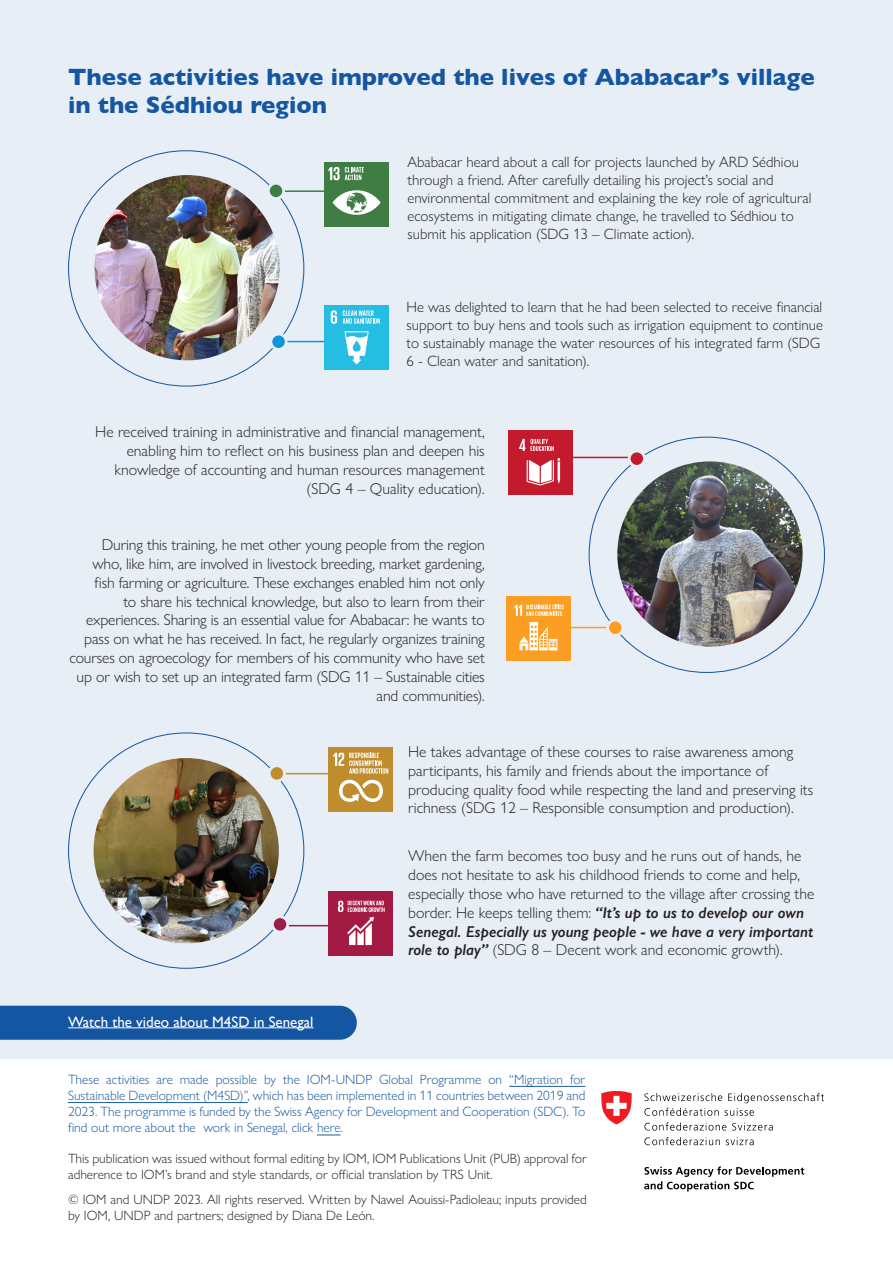
<style>
.page{position:relative;width:893px;height:1263px;background:#fff}
.page>*{position:absolute;margin:0;border:0;box-sizing:border-box;transform-origin:0 0}
.t1{font:700 24px/28.8px "Gill Sans";color:#1456a1}
.t2{font:300 15.75px/18.9px "Gill Sans Nova";color:#231f20;text-align:right}
.t3{font:300 15px/18px "Gill Sans Nova";color:#231f20}
.t4{font:15px "Gill Sans";color:#fff}
.t5{font:300 13.5px/16.2px "Gill Sans Nova";color:#231f20}
.t6{font:300 13.5px/16.2px "Gill Sans Nova";color:#1456a1;text-align:justify}
.s1{font-family:"Gill Sans";font-weight:600;font-style:italic}
.s2{color:#175d9e}
</style>
<div class="page">
<hr style="left:509px;top:1086px;width:76px;height:1px;background:#175d9e">
<hr style="left:68px;top:1102px;width:180px;height:1px;background:#175d9e">
<svg style="left:317px;top:1135px;width:24px;height:1px"></svg>
<svg style="left:644px;top:1093px;width:180px;height:23px"></svg>
<svg style="left:644px;top:1122px;width:82px;height:8px"></svg>
<svg style="left:732px;top:1123px;width:41px;height:7px"></svg>
<svg style="left:644px;top:1137px;width:76px;height:8px"></svg>
<svg style="left:726px;top:1137px;width:28px;height:8px"></svg>
<svg style="left:644px;top:1166px;width:160px;height:25px"></svg>
<svg style="left:601px;top:1091px;width:31px;height:33px"></svg>
<div style="left:0;top:0;width:893px;height:1059px;background:#e8eef6"></div>
<div style="left:0;top:1006px;width:357px;height:34px;background:#1456a1"></div>
<hr style="left:68px;top:1027px;width:246px;height:1px;background:#fff">
<hr style="left:544px;top:457px;width:91px;height:1px;background:#c41a2e">
<hr style="left:274px;top:190px;width:51px;height:2px;background:#407d45">
<div style="left:508px;top:430px;width:65px;height:65px;background:#c41a2e"></div>
<svg style="left:519px;top:439px;width:35px;height:12px"></svg>
<svg style="left:527px;top:458px;width:33px;height:27px"></svg>
<hr style="left:537px;top:627px;width:77px;height:1px;background:#fc9e24">
<img style="left:94px;top:175px;width:186px;height:185px;border-radius:93px">
<img style="left:94px;top:758px;width:185px;height:185px;border-radius:93px">
<div style="left:268px;top:183px;width:16px;height:15px;background:#407d45;border-radius:50%"></div>
<div style="left:267px;top:182px;width:18px;height:18px;border:3px solid #e8eef6;border-radius:50%"></div>
<hr style="left:275px;top:341px;width:57px;height:1px;background:#0a96d9">
<div style="left:271px;top:334px;width:15px;height:15px;background:#0a96d9;border-radius:50%"></div>
<div style="left:270px;top:333px;width:18px;height:18px;border:3px solid #e8eef6;border-radius:50%"></div>
<div style="left:629px;top:451px;width:15px;height:15px;background:#c41a2e;border-radius:50%"></div>
<div style="left:628px;top:450px;width:18px;height:18px;border:3px solid #e8eef6;border-radius:50%"></div>
<div style="left:608px;top:620px;width:15px;height:15px;background:#fc9e24;border-radius:50%"></div>
<div style="left:606px;top:619px;width:18px;height:18px;border:3px solid #e8eef6;border-radius:50%"></div>
<hr style="left:277px;top:925px;width:95px;height:1px;background:#9c1c4a">
<div style="left:272px;top:917px;width:16px;height:15px;background:#9c1c4a;border-radius:50%"></div>
<div style="left:271px;top:915px;width:18px;height:18px;border:3px solid #e8eef6;border-radius:50%"></div>
<hr style="left:276px;top:773px;width:77px;height:1px;background:#bf8c2e">
<div style="left:269px;top:766px;width:15px;height:15px;background:#bf8c2e;border-radius:50%"></div>
<div style="left:268px;top:764px;width:18px;height:18px;border:3px solid #e8eef6;border-radius:50%"></div>
<img style="left:617px;top:461px;width:186px;height:186px;border-radius:93px">
<div style="left:506px;top:596px;width:65px;height:65px;background:#fc9e24"></div>
<svg style="left:515px;top:605px;width:49px;height:11px"></svg>
<svg style="left:519px;top:622px;width:38px;height:28px"></svg>
<div style="left:328px;top:890px;width:65px;height:65px;background:#a31a42"></div>
<svg style="left:338px;top:901px;width:47px;height:44px"></svg>
<div style="left:328px;top:747px;width:65px;height:65px;background:#bf8c2e"></div>
<svg style="left:339px;top:780px;width:44px;height:22px"></svg>
<svg style="left:333px;top:752px;width:55px;height:22px"></svg>
<div style="left:324px;top:305px;width:65px;height:65px;background:#26bde3"></div>
<svg style="left:331px;top:310px;width:6px;height:14px"></svg>
<svg style="left:343px;top:310px;width:37px;height:14px"></svg>
<svg style="left:345px;top:331px;width:24px;height:33px"></svg>
<div style="left:324px;top:162px;width:65px;height:65px;background:#407d45"></div>
<svg style="left:333px;top:190px;width:48px;height:25px"></svg>
<svg style="left:328px;top:167px;width:36px;height:13px"></svg>
<p class="t1" style="left:68px;top:61px;width:748px">These activities have improved the lives of Ababacar’s village in the Sédhiou region</p>
<p class="t3" style="left:407px;top:153px;width:405px">Ababacar heard about a call for projects launched by ARD Sédhiou through a friend. After carefully detailing his project’s social and environmental commitment and explaining the key role of agricultural ecosystems in mitigating climate change, he travelled to Sédhiou to submit his application (SDG 13 – Climate action).</p>
<p class="t3" style="left:406px;top:298px;width:418px">He was delighted to learn that he had been selected to receive financial support to buy hens and tools such as irrigation equipment to continue to sustainably manage the water resources of his integrated farm (SDG 6 - Clean water and sanitation).</p>
<p class="t2" style="left:95px;top:422px;width:391px">He received training in administrative and financial management, enabling him to reflect on his business plan and deepen his knowledge of accounting and human resources management (SDG 4 – Quality education).</p>
<p class="t2" style="left:69px;top:535px;width:417px">During this training, he met other young people from the region who, like him, are involved in livestock breeding, market gardening, fish farming or agriculture. These exchanges enabled him not only<br>to share his technical knowledge, but also to learn from their experiences. Sharing is an essential value for Ababacar: he wants to pass on what he has received. In fact, he regularly organizes training courses on agroecology for members of his community who have set up or wish to set up an integrated farm (SDG 11 – Sustainable cities and communities).</p>
<p class="t4" style="left:68px;top:1013px;width:247px">Watch the video about M4SD in Senegal</p>
<p class="t2" style="left:408px;top:742px;width:407px;text-align:left">He takes advantage of these courses to raise awareness among participants, his family and friends about the importance of producing quality food while respecting the land and preserving its richness (SDG 12 – Responsible consumption and production).</p>
<p class="t2" style="left:408px;top:846px;width:408px;text-align:left">When the farm becomes too busy and he runs out of hands, he does not hesitate to ask his childhood friends to come and help, especially those who have returned to the village after crossing the border. He keeps telling them: <span class="s1">“It’s up to us to develop our own Senegal. Especially us young people - we have a very important role to play”</span> (SDG 8 – Decent work and economic growth).</p>
<p class="t6" style="left:68px;top:1071px;width:519px">These activities are made possible by the IOM-UNDP Global Programme on <span class="s2">“Migration for Sustainable Development (M4SD)”</span>, which has been implemented in 11 countries between 2019 and 2023. The programme is funded by the Swiss Agency for Development and Cooperation (SDC). To find out more about the work in Senegal, click <span class="s2">here</span>.</p>
<p class="t5" style="left:68px;top:1150px;width:520px">This publication was issued without formal editing by IOM, IOM Publications Unit (PUB) approval for adherence to IOM’s brand and style standards, or official translation by TRS Unit.</p>
<p class="t5" style="left:68px;top:1191px;width:520px">© IOM and UNDP 2023. All rights reserved. Written by Nawel Aouissi-Padioleau; inputs provided by IOM, UNDP and partners; designed by Diana De León.</p>
</div>
